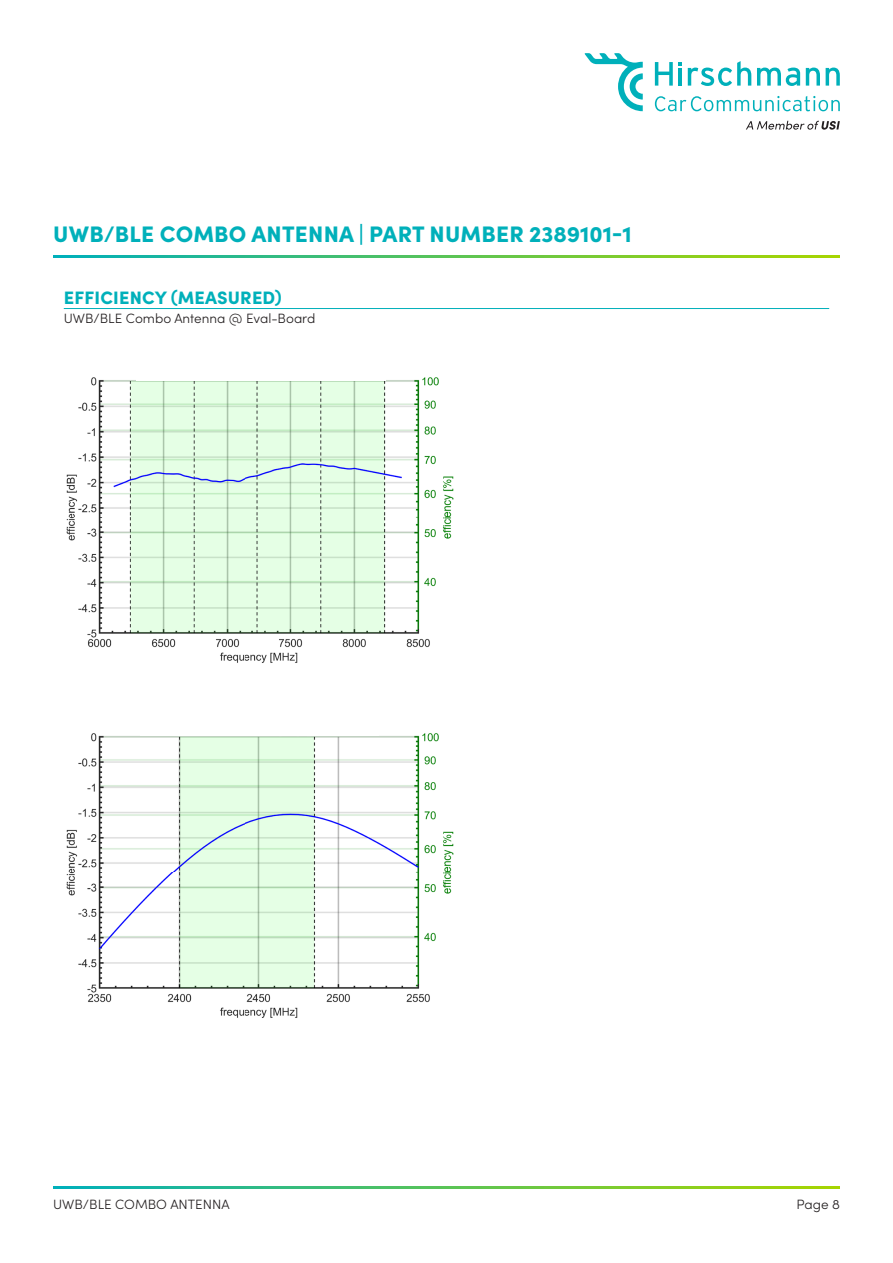
<style>
.page{position:relative;width:893px;height:1263px;background:#fff}
.page>*{position:absolute;margin:0;border:0;box-sizing:border-box;transform-origin:0 0}
.t1{font:900 22.5px "Sofia Pro";letter-spacing:.01em;color:#00b0ba}
.t2{font:900 18px "Sofia Pro";letter-spacing:.01em;color:#00b0ba}
.t3{font:300 13.5px "Sofia Pro";color:#231f20}
</style>
<div class="page">
<hr style="left:64px;top:308px;width:765px;height:1px;background:#00b0ba">
<svg style="left:53px;top:1186px;width:787px;height:2px;background:#57c358"></svg>
<svg style="left:53px;top:255px;width:787px;height:2px;background:#57c358"></svg>
<svg style="left:746px;top:121px;width:94px;height:9px"></svg>
<svg style="left:584px;top:53px;width:59px;height:58px"></svg>
<svg style="left:655px;top:96px;width:185px;height:15px"></svg>
<svg style="left:688px;top:61px;width:63px;height:25px"></svg>
<svg style="left:757px;top:68px;width:43px;height:18px"></svg>
<svg style="left:806px;top:68px;width:14px;height:18px"></svg>
<svg style="left:826px;top:68px;width:14px;height:18px"></svg>
<svg style="left:655px;top:62px;width:27px;height:24px"></svg>
<img style="left:66px;top:377px;width:388px;height:286px">
<div style="left:136px;top:368px;width:249px;height:13px;background:#fff"></div>
<img style="left:66px;top:733px;width:388px;height:285px">
<div style="left:140px;top:722px;width:239px;height:14px;background:#fff"></div>
<p class="t1" style="left:53px;top:216px;width:580px">UWB/BLE COMBO ANTENNA | PART NUMBER 2389101-1</p>
<p class="t2" style="left:64px;top:284px;width:219px">EFFICIENCY (MEASURED)</p>
<p class="t3" style="left:64px;top:308px;width:253px">UWB/BLE Combo Antenna @ Eval-Board</p>
<p class="t3" style="left:53px;top:1195px;width:178px">UWB/BLE COMBO ANTENNA</p>
<p class="t3" style="left:797px;top:1195px;width:45px">Page 8</p>
</div>
